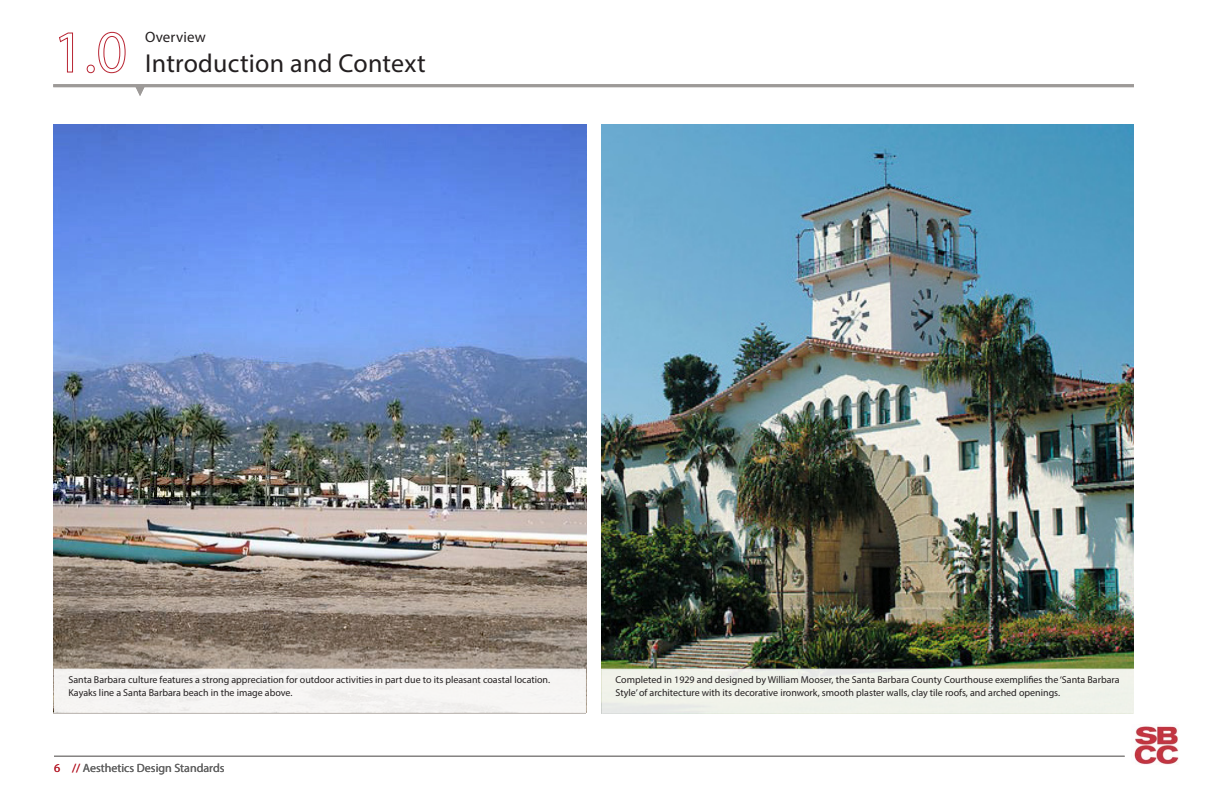
<style>
.page{position:relative;width:1224px;height:792px;background:#fff}
.page>*{position:absolute;margin:0;border:0;box-sizing:border-box;transform-origin:0 0}
.t1{font:26px "Myriad Pro";letter-spacing:.01em;color:#231f20}
.t2{font:15px "Myriad Pro";letter-spacing:.01em;color:#231f20}
.t3{font:12px "Myriad Pro";color:#626262}
.t4{font:12px "Myriad Pro";color:#b82432}
.t5{font:10px/13px "Myriad Pro";color:#231f20}
.s1{color:#b82432}
</style>
<div class="page">
<hr style="left:53px;top:84px;width:1081px;height:3px;background:#9d9a98">
<img style="left:1134px;top:726px;width:45px;height:38px">
<hr style="left:54px;top:756px;width:1071px;height:1px;background:#7c7a79">
<svg style="left:135px;top:87px;width:10px;height:9px"></svg>
<img style="left:601px;top:124px;width:533px;height:545px">
<div style="left:601px;top:669px;width:533px;height:45px;background:#f0f2ea;border:1px solid #fff"></div>
<svg style="left:59px;top:32px;width:14px;height:41px"></svg>
<div style="left:87px;top:65px;width:8px;height:8px;border:1px solid #b82432;border-radius:50%"></div>
<svg style="left:98px;top:31px;width:28px;height:43px"></svg>
<img style="left:53px;top:124px;width:533px;height:588px">
<div style="left:54px;top:669px;width:532px;height:44px;background:#f6f4f3;border:1px solid #fff"></div>
<h2 class="t2" style="left:145px;top:27px;width:62px">Overview</h2>
<p class="t1" style="left:145px;top:47px;width:282px">Introduction and Context</p>
<p class="t5" style="left:68px;top:673px;width:483px">Santa Barbara culture features a strong appreciation for outdoor activities in part due to its pleasant coastal location.<br>Kayaks line a Santa Barbara beach in the image above.</p>
<p class="t4" style="left:54px;top:760px;width:8px">6</p>
<p class="t3" style="left:72px;top:760px;width:154px"><span class="s1">//</span> Aesthetics Design Standards</p>
<p class="t5" style="left:616px;top:673px;width:505px">Completed in 1929 and designed by William Mooser, the Santa Barbara County Courthouse exemplifies the ‘Santa Barbara<br>Style’ of architecture with its decorative ironwork, smooth plaster walls, clay tile roofs, and arched openings.</p>
</div>
